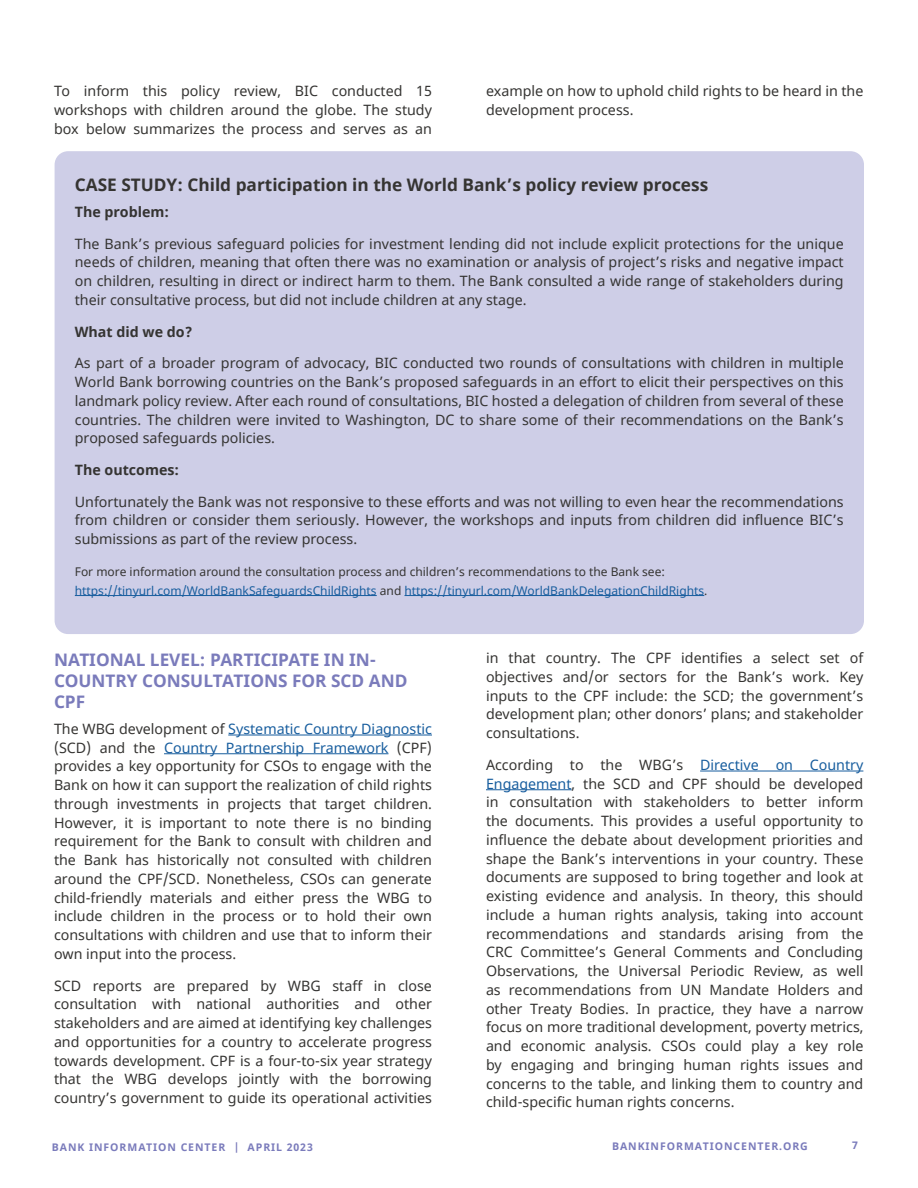
<style>
.page{position:relative;width:918px;height:1188px;background:#fff}
.page>*{position:absolute;margin:0;border:0;box-sizing:border-box;transform-origin:0 0}
.heading_4_-_info_box{font:700 17.25px "Noto Sans";color:#353432}
.heading_3_-_sub-subt{font:700 17.25px/21px "Noto Sans";color:#7a7bbb}
.body_text{font:14.25px/18.8px "Noto Sans";color:#353432;text-align:justify}
.body_text-2{font:700 14.25px "Noto Sans";color:#353432}
.body_text-3{font:12px "Noto Sans";color:#175d9e}
.body_text-4{font:12px "Noto Sans";color:#353432}
.t1{font:700 10.5px "Noto Sans";letter-spacing:.09em;color:#7a7bbb}
.s1{color:#353432}
.s2{color:#175d9e}
</style>
<div class="page">
<div style="left:55px;top:151px;width:809px;height:483px;background:#cecee7;border-radius:14px"></div>
<hr style="left:75px;top:595px;width:302px;height:1px;background:#175d9e">
<hr style="left:405px;top:595px;width:299px;height:1px;background:#175d9e">
<hr style="left:228px;top:735px;width:204px;height:1px;background:#175d9e">
<hr style="left:164px;top:753px;width:225px;height:1px;background:#175d9e">
<hr style="left:700px;top:771px;width:163px;height:1px;background:#175d9e">
<hr style="left:486px;top:789px;width:86px;height:1px;background:#175d9e">
<p class="body_text" style="left:54px;top:82px;width:380px">To inform this policy review, BIC conducted 15 workshops with children around the globe. The study box below summarizes the process and serves as an</p>
<p class="body_text" style="left:486px;top:82px;width:379px">example on how to uphold child rights to be heard in the development process.</p>
<p class="heading_4_-_info_box" style="left:75px;top:173px;width:635px">CASE STUDY: Child participation in the World Bank’s policy review process</p>
<p class="body_text-2" style="left:75px;top:202px;width:96px">The problem:</p>
<p class="body_text" style="left:75px;top:235px;width:770px">The Bank’s previous safeguard policies for investment lending did not include explicit protections for the unique needs of children, meaning that often there was no examination or analysis of project’s risks and negative impact on children, resulting in direct or indirect harm to them. The Bank consulted a wide range of stakeholders during their consultative process, but did not include children at any stage.</p>
<p class="body_text-2" style="left:75px;top:321px;width:119px">What did we do?</p>
<p class="body_text" style="left:75px;top:354px;width:770px">As part of a broader program of advocacy, BIC conducted two rounds of consultations with children in multiple World Bank borrowing countries on the Bank’s proposed safeguards in an effort to elicit their perspectives on this landmark policy review. After each round of consultations, BIC hosted a delegation of children from several of these countries. The children were invited to Washington, DC to share some of their recommendations on the Bank’s proposed safeguards policies.</p>
<p class="body_text-2" style="left:75px;top:460px;width:106px">The outcomes:</p>
<p class="body_text" style="left:75px;top:493px;width:770px">Unfortunately the Bank was not responsive to these efforts and was not willing to even hear the recommendations from children or consider them seriously. However, the workshops and inputs from children did influence BIC’s submissions as part of the review process.</p>
<p class="body_text-4" style="left:75px;top:563px;width:592px">For more information around the consultation process and children’s recommendations to the Bank see:</p>
<p class="body_text-3" style="left:75px;top:582px;width:632px">https://tinyurl.com/WorldBankSafeguardsChildRights <span class="s1">and</span> https://tinyurl.com/WorldBankDelegationChildRights<span class="s1">.</span></p>
<p class="heading_3_-_sub-subt" style="left:54px;top:650px;width:355px">NATIONAL LEVEL: PARTICIPATE IN IN-<br>COUNTRY CONSULTATIONS FOR SCD AND<br>CPF</p>
<p class="body_text" style="left:54px;top:720px;width:380px">The WBG development of <span class="s2">Systematic Country Diagnostic </span>(SCD) and the <span class="s2">Country Partnership Framework</span> (CPF) provides a key opportunity for CSOs to engage with the Bank on how it can support the realization of child rights through investments in projects that target children.<br>However, it is important to note there is no binding requirement for the Bank to consult with children and the Bank has historically not consulted with children around the CPF/SCD. Nonetheless, CSOs can generate child-friendly materials and either press the WBG to include children in the process or to hold their own consultations with children and use that to inform their own input into the process.</p>
<p class="body_text" style="left:54px;top:977px;width:380px">SCD reports are prepared by WBG staff in close consultation with national authorities and other stakeholders and are aimed at identifying key challenges and opportunities for a country to accelerate progress towards development. CPF is a four-to-six year strategy that the WBG develops jointly with the borrowing country’s government to guide its operational activities</p>
<p class="body_text" style="left:486px;top:649px;width:379px">in that country. The CPF identifies a select set of objectives and/or sectors for the Bank’s work. Key inputs to the CPF include: the SCD; the government’s development plan; other donors’ plans; and stakeholder consultations.</p>
<p class="body_text" style="left:486px;top:756px;width:379px">According to the WBG’s <span class="s2">Directive on Country Engagement</span>, the SCD and CPF should be developed in consultation with stakeholders to better inform the documents. This provides a useful opportunity to influence the debate about development priorities and shape the Bank’s interventions in your country. These documents are supposed to bring together and look at existing evidence and analysis. In theory, this should include a human rights analysis, taking into account recommendations and standards arising from the CRC Committee’s General Comments and Concluding Observations, the Universal Periodic Review, as well as recommendations from UN Mandate Holders and other Treaty Bodies. In practice, they have a narrow focus on more traditional development, poverty metrics, and economic analysis. CSOs could play a key role by engaging and bringing human rights issues and concerns to the table, and linking them to country and child-specific human rights concerns.</p>
<p class="t1" style="left:52px;top:1139px;width:262px">BANK INFORMATION CENTER | APRIL 2023</p>
<p class="t1" style="left:612px;top:1139px;width:197px">BANKINFORMATIONCENTER.ORG</p>
<p class="t1" style="left:852px;top:1138px;width:7px">7</p>
</div>
